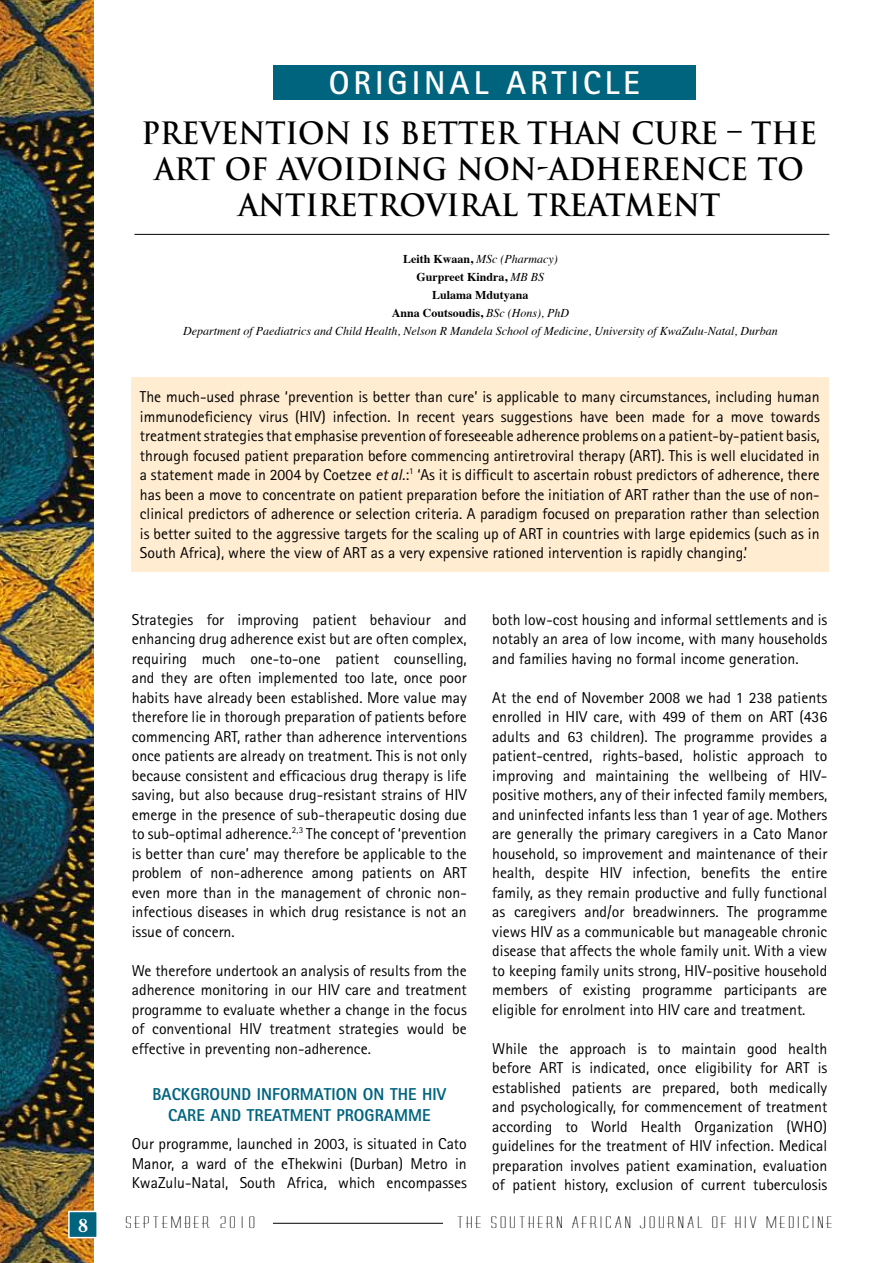
<style>
.page{position:relative;width:893px;height:1263px;background:#fff}
.page>*{position:absolute;margin:0;border:0;box-sizing:border-box;transform-origin:0 0}
.t1{font:700 33px "Rotis Sans Serif";letter-spacing:.12em;color:#fff}
.t2{font:700 30px/36px "Trajan";color:#000;text-align:center;scale:.95 1}
.t3{font:700 18px "Emilia";color:#fff}
.t4{font:800 17.25px/21px "Rotis Sans Serif";letter-spacing:.005em;color:#00647f;text-align:center;scale:.95 1}
.t5{font:15.75px/19.5px "Rotis Sans Serif";color:#000;text-align:justify}
.t6{font:15px "Sunset";letter-spacing:.075em;color:#000;scale:2 1}
.t7{font:italic 12px/18px "Times";color:#000;text-align:center}
.s1{font-weight:700;font-style:normal}
.s2{font-style:italic}
</style>
<div class="page">
<img style="left:0;top:0;width:93px;height:1263px">
<div style="left:68px;top:1211px;width:30px;height:27px;background:#00647f;border:2px solid #fff"></div>
<hr style="left:273px;top:1223px;width:170px;height:1px;background:#000">
<div style="left:273px;top:65px;width:423px;height:35px;background:#00647f"></div>
<hr style="left:134px;top:234px;width:695px;height:1px;background:#000">
<div style="left:131px;top:377px;width:698px;height:194px;background:#ffecd1"></div>
<p class="t3" style="left:78px;top:1213px;width:12px">8</p>
<h1 class="t1" style="left:329px;top:62px;width:313px">ORIGINAL ARTICLE</h1>
<h2 class="t2" style="left:141px;top:115px;width:713px">PREVENTION IS BETTER THAN CURE – THE<br>ART OF AVOIDING NON-ADHERENCE TO<br>ANTIRETROVIRAL TREATMENT</h2>
<p class="t7" style="left:183px;top:250px;width:596px"><span class="s1">Leith Kwaan,</span> MSc (Pharmacy)<br><span class="s1">Gurpreet Kindra,</span> MB BS<br><span class="s1">Lulama Mdutyana<br>Anna Coutsoudis,</span> BSc (Hons), PhD<br>Department of Paediatrics and Child Health, Nelson R Mandela School of Medicine, University of KwaZulu-Natal, Durban</p>
<p class="t5" style="left:140px;top:387px;width:681px">The much-used phrase ‘prevention is better than cure’ is applicable to many circumstances, including human immunodeficiency virus (HIV) infection. In recent years suggestions have been made for a move towards treatment strategies that emphasise prevention of foreseeable adherence problems on a patient-by-patient basis, through focused patient preparation before commencing antiretroviral therapy (ART). This is well elucidated in a statement made in 2004 by Coetzee <span class="s2">et al.</span>:<sup>1</sup> ‘As it is difficult to ascertain robust predictors of adherence, there has been a move to concentrate on patient preparation before the initiation of ART rather than the use of non&shy;clinical predictors of adherence or selection criteria. A paradigm focused on preparation rather than selection is better suited to the aggressive targets for the scaling up of ART in countries with large epidemics (such as in South Africa), where the view of ART as a very expensive rationed intervention is rapidly changing.’</p>
<p class="t5" style="left:132px;top:609px;width:337px">Strategies for improving patient behaviour and enhancing drug adherence exist but are often complex, requiring much one-to-one patient counselling, and they are often implemented too late, once poor habits have already been established. More value may therefore lie in thorough preparation of patients before commencing ART, rather than adherence interventions once patients are already on treatment. This is not only because consistent and efficacious drug therapy is life saving, but also because drug-resistant strains of HIV emerge in the presence of sub-therapeutic dosing due to sub-optimal adherence.<sup>2,3</sup> The concept of ‘prevention is better than cure’ may therefore be applicable to the problem of non-adherence among patients on ART even more than in the management of chronic non&shy;infectious diseases in which drug resistance is not an issue of concern.</p>
<p class="t5" style="left:132px;top:960px;width:337px">We therefore undertook an analysis of results from the adherence monitoring in our HIV care and treatment programme to evaluate whether a change in the focus of conventional HIV treatment strategies would be effective in preventing non-adherence.</p>
<p class="t4" style="left:152px;top:1083px;width:311px">BACKGROUND INFORMATION ON THE HIV<br>CARE AND TREATMENT PROGRAMME</p>
<p class="t5" style="left:132px;top:1134px;width:337px">Our programme, launched in 2003, is situated in Cato Manor, a ward of the eThekwini (Durban) Metro in KwaZulu-Natal, South Africa, which encompasses</p>
<p class="t5" style="left:492px;top:609px;width:337px">both low-cost housing and informal settlements and is notably an area of low income, with many households and families having no formal income generation.</p>
<p class="t5" style="left:492px;top:687px;width:337px">At the end of November 2008 we had 1 238 patients enrolled in HIV care, with 499 of them on ART (436 adults and 63 children). The programme provides a patient-centred, rights-based, holistic approach to improving and maintaining the wellbeing of HIV&shy;positive mothers, any of their infected family members, and uninfected infants less than 1 year of age. Mothers are generally the primary caregivers in a Cato Manor household, so improvement and maintenance of their health, despite HIV infection, benefits the entire family, as they remain productive and fully functional as caregivers and/or breadwinners. The programme views HIV as a communicable but manageable chronic disease that affects the whole family unit. With a view to keeping family units strong, HIV-positive household members of existing programme participants are eligible for enrolment into HIV care and treatment.</p>
<p class="t5" style="left:492px;top:1038px;width:337px">While the approach is to maintain good health before ART is indicated, once eligibility for ART is established patients are prepared, both medically and psychologically, for commencement of treatment according to World Health Organization (WHO) guidelines for the treatment of HIV infection. Medical preparation involves patient examination, evaluation of patient history, exclusion of current tuberculosis</p>
<p class="t6" style="left:125px;top:1214px;width:67px">SEPTEMBER 2010</p>
<p class="t6" style="left:456px;top:1214px;width:190px">THE SOUTHERN AFRICAN JOURNAL OF HIV MEDICINE</p>
</div>
